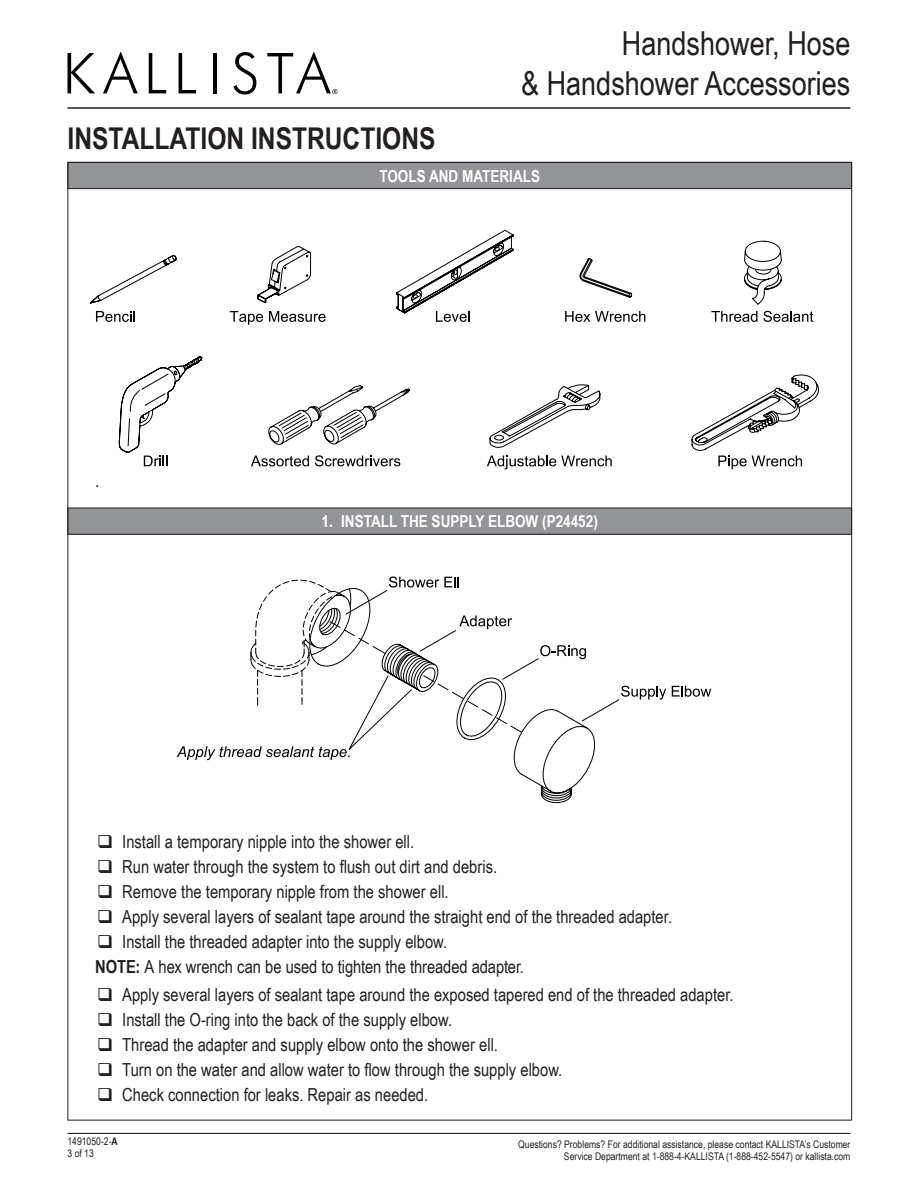
<style>
.page{position:relative;width:918px;height:1188px;background:#fff}
.page>*{position:absolute;margin:0;border:0;box-sizing:border-box;transform-origin:0 0}
.t1{font:33px/39.6px "Arial Narrow";color:#231f20;text-align:right}
.t2{font:700 30px "Arial Narrow";color:#231f20}
.Caution_Line{font:18px "Arial Narrow";color:#231f20}
.t3{font:18px "Times New Roman";color:#231f20}
.Section_Heading{font:700 16.5px "Arial Narrow";color:#fff}
.t4{font:10.5px/12.6px "Arial Narrow";color:#231f20;text-align:right}
.s1{font-weight:700}
</style>
<div class="page">
<svg style="left:68px;top:53px;width:27px;height:40px"></svg>
<svg style="left:103px;top:51px;width:35px;height:42px"></svg>
<svg style="left:149px;top:53px;width:17px;height:40px"></svg>
<svg style="left:179px;top:53px;width:17px;height:40px"></svg>
<hr style="left:213px;top:53px;width:4px;height:40px;background:#000">
<svg style="left:233px;top:52px;width:23px;height:42px"></svg>
<svg style="left:267px;top:51px;width:70px;height:43px"></svg>
<hr style="left:68px;top:107px;width:782px;height:2px;background:#231f20">
<hr style="left:68px;top:1133px;width:782px;height:1px;background:#231f20">
<div style="left:68px;top:162px;width:784px;height:27px;background:#939598"></div>
<div style="left:68px;top:162px;width:784px;height:27px;border:1px solid #231f20"></div>
<svg style="left:89px;top:229px;width:425px;height:224px"></svg>
<svg style="left:322px;top:240px;width:497px;height:211px"></svg>
<svg style="left:267px;top:385px;width:143px;height:61px"></svg>
<svg style="left:487px;top:456px;width:125px;height:13px"></svg>
<svg style="left:144px;top:456px;width:23px;height:10px"></svg>
<svg style="left:718px;top:456px;width:84px;height:13px"></svg>
<svg style="left:711px;top:311px;width:46px;height:11px"></svg>
<svg style="left:763px;top:311px;width:50px;height:11px"></svg>
<svg style="left:251px;top:456px;width:58px;height:10px"></svg>
<svg style="left:315px;top:455px;width:85px;height:11px"></svg>
<svg style="left:96px;top:311px;width:39px;height:11px"></svg>
<svg style="left:230px;top:311px;width:33px;height:14px"></svg>
<svg style="left:269px;top:311px;width:57px;height:11px"></svg>
<svg style="left:402px;top:242px;width:110px;height:80px"></svg>
<svg style="left:565px;top:311px;width:80px;height:11px"></svg>
<div style="left:68px;top:508px;width:784px;height:26px;background:#939598"></div>
<div style="left:68px;top:508px;width:784px;height:27px;border:1px solid #231f20"></div>
<svg style="left:672px;top:686px;width:39px;height:11px"></svg>
<svg style="left:177px;top:576px;width:489px;height:227px"></svg>
<h2 class="t2" style="left:68px;top:115px;width:370px">INSTALLATION INSTRUCTIONS</h2>
<h1 class="t1" style="left:521px;top:22px;width:331px">Handshower, Hose<br>&amp; Handshower Accessories</h1>
<p class="t3" style="left:95px;top:469px;width:6px">.</p>
<p class="Section_Heading" style="left:379px;top:164px;width:162px">TOOLS AND MATERIALS</p>
<p class="Section_Heading" style="left:322px;top:509px;width:278px">1. INSTALL THE SUPPLY ELBOW (P24452)</p>
<p class="Caution_Line" style="left:122px;top:828px;width:294px">Install a temporary nipple into the shower ell.</p>
<p class="Caution_Line" style="left:122px;top:853px;width:376px">Run water through the system to flush out dirt and debris.</p>
<p class="Caution_Line" style="left:122px;top:878px;width:328px">Remove the temporary nipple from the shower ell.</p>
<p class="Caution_Line" style="left:122px;top:903px;width:551px">Apply several layers of sealant tape around the straight end of the threaded adapter.</p>
<p class="Caution_Line" style="left:122px;top:928px;width:327px">Install the threaded adapter into the supply elbow.</p>
<p class="Caution_Line" style="left:95px;top:953px;width:430px"><span class="s1">NOTE:</span> A hex wrench can be used to tighten the threaded adapter.</p>
<p class="Caution_Line" style="left:122px;top:982px;width:613px">Apply several layers of sealant tape around the exposed tapered end of the threaded adapter.</p>
<p class="Caution_Line" style="left:122px;top:1007px;width:331px">Install the O-ring into the back of the supply elbow.</p>
<p class="Caution_Line" style="left:122px;top:1032px;width:377px">Thread the adapter and supply elbow onto the shower ell.</p>
<p class="Caution_Line" style="left:122px;top:1057px;width:442px">Turn on the water and allow water to flow through the supply elbow.</p>
<p class="Caution_Line" style="left:122px;top:1081px;width:308px">Check connection for leaks. Repair as needed.</p>
<p class="t4" style="left:68px;top:1134px;width:52px">1491050-2-<span class="s1">A</span></p>
<p class="t4" style="left:518px;top:1137px;width:334px">Questions? Problems? For additional assistance, please contact KALLISTA’s Customer<br>Service Department at 1-888-4-KALLISTA (1-888-452-5547) or kallista.com</p>
<p class="t4" style="left:68px;top:1147px;width:28px">3 of 13</p>
</div>
